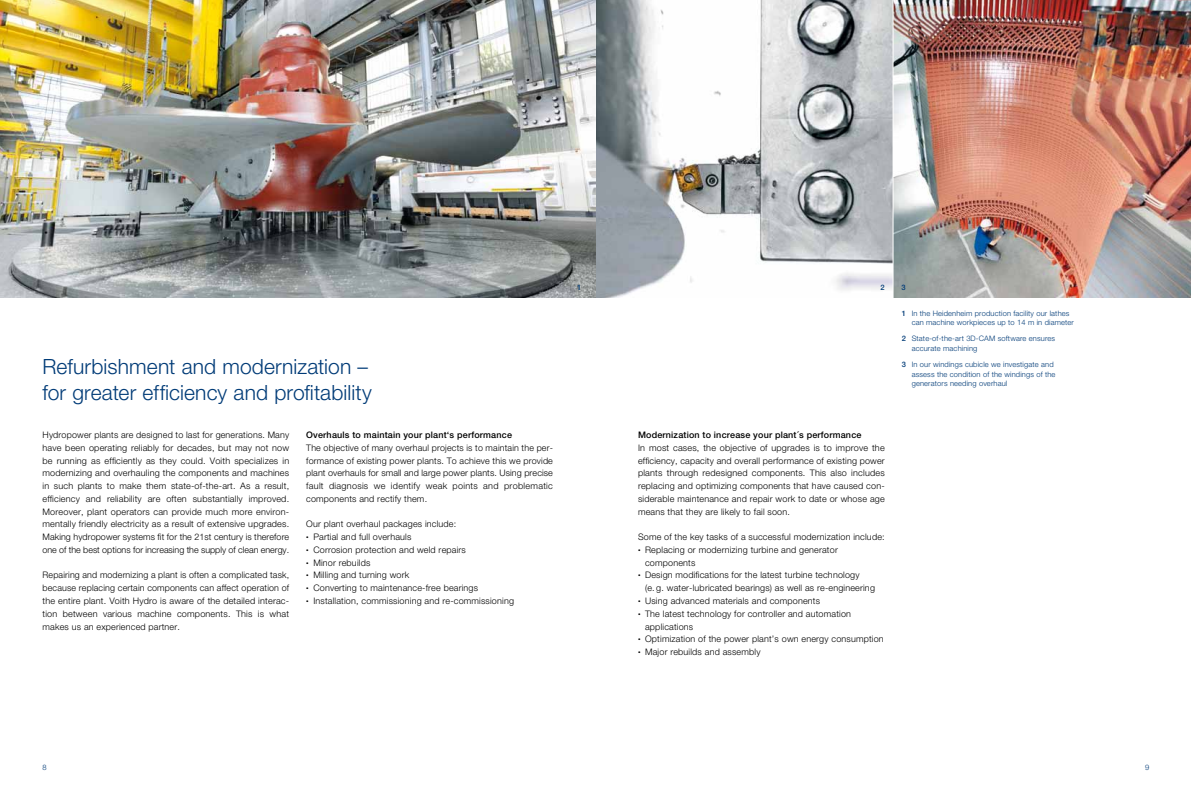
<style>
.page{position:relative;width:1191px;height:794px;background:#fff}
.page>*{position:absolute;margin:0;border:0;box-sizing:border-box;transform-origin:0 0}
.t1{font:300 21px/25.5px "Helvetica Neue LT Pro";letter-spacing:.005em;color:#003b77}
.t2{font:300 9px/12.8px "Helvetica Neue LT Pro";letter-spacing:.02em;color:#000;text-align:justify}
.t3{font:500 9px "Helvetica Neue LT Pro";letter-spacing:.02em;color:#000}
.t4{font:300 7.5px/9.6px "Helvetica Neue LT Pro";letter-spacing:.02em;color:#003b77}
.t5{font:500 7.5px "Helvetica Neue LT Pro";color:#003b77}
.s1{font-size:5px}
.s2{font-weight:500}
</style>
<div class="page">
<img style="left:0;top:0;width:1191px;height:298px">
<hr style="left:892px;top:0;width:1px;height:310px;background:#fff">
<h1 class="t1" style="left:43px;top:354px;width:331px">Refurbishment and modernization – for greater efficiency and profitability</h1>
<p class="t2" style="left:43px;top:428px;width:248px">Hydropower plants are designed to last for generations. Many have been operating reliably for decades, but may not now be running as efficiently as they could. Voith specializes in modernizing and overhauling the components and machines in such plants to make them state-of-the-art. As a result, efficiency and reliability are often substantially improved.<br>Moreover, plant operators can provide much more environ&shy;mentally friendly electricity as a result of extensive upgrades.<br>Making hydropower systems fit for the 21st century is therefore one of the best options for increasing the supply of clean energy.</p>
<p class="t2" style="left:43px;top:568px;width:248px">Repairing and modernizing a plant is often a complicated task, because replacing certain components can affect operation of the entire plant. Voith Hydro is aware of the detailed interac&shy;tion between various machine components. This is what makes us an experienced partner.</p>
<p class="t3" style="left:306px;top:429px;width:207px">Overhauls to maintain your plant‘s performance</p>
<p class="t2" style="left:306px;top:441px;width:248px">The objective of many overhaul projects is to maintain the per&shy;formance of existing power plants. To achieve this we provide plant overhauls for small and large power plants. Using precise fault diagnosis we identify weak points and problematic components and rectify them.</p>
<p class="t2" style="left:306px;top:517px;width:152px">Our plant overhaul packages include:</p>
<p class="t2" style="left:306px;top:530px;width:107px"><span class="s1">•</span> Partial and full overhauls</p>
<p class="t2" style="left:306px;top:543px;width:161px"><span class="s1">•</span> Corrosion protection and weld repairs</p>
<p class="t2" style="left:306px;top:556px;width:66px"><span class="s1">•</span> Minor rebuilds</p>
<p class="t2" style="left:306px;top:568px;width:105px"><span class="s1">•</span> Milling and turning work</p>
<p class="t2" style="left:306px;top:581px;width:173px"><span class="s1">•</span> Converting to maintenance-free bearings</p>
<p class="t2" style="left:306px;top:594px;width:209px"><span class="s1">•</span> Installation, commissioning and re-commissioning</p>
<p class="t5" style="left:577px;top:283px;width:6px">1</p>
<p class="t5" style="left:880px;top:283px;width:6px">2</p>
<p class="t5" style="left:901px;top:283px;width:6px">3</p>
<p class="t4" style="left:911px;top:308px;width:164px;text-indent:-10px"><span class="s2">1</span> In the Heidenheim production facility our lathes can machine workpieces up to 14 m in diameter</p>
<p class="t4" style="left:911px;top:334px;width:145px;text-indent:-10px"><span class="s2">2</span> State-of-the-art 3D-CAM software ensures accurate machining</p>
<p class="t4" style="left:911px;top:359px;width:145px;text-indent:-10px"><span class="s2">3</span> In our windings cubicle we investigate and assess the condition of the windings of the generators needing overhaul</p>
<p class="t3" style="left:638px;top:429px;width:225px">Modernization to increase your plant´s performance</p>
<p class="t2" style="left:638px;top:441px;width:248px">In most cases, the objective of upgrades is to improve the efficiency, capacity and overall performance of existing power plants through redesigned components. This also includes replacing and optimizing components that have caused con&shy;siderable maintenance and repair work to date or whose age means that they are likely to fail soon.</p>
<p class="t2" style="left:638px;top:530px;width:248px">Some of the key tasks of a successful modernization include:</p>
<p class="t2" style="left:645px;top:543px;width:194px;text-indent:-7px"><span class="s1">•</span> Replacing or modernizing turbine and generator components</p>
<p class="t2" style="left:645px;top:568px;width:231px;text-indent:-7px"><span class="s1">•</span> Design modifications for the latest turbine technology<br>(e. g. water-lubricated bearings) as well as re-engineering</p>
<p class="t2" style="left:638px;top:594px;width:183px"><span class="s1">•</span> Using advanced materials and components</p>
<p class="t2" style="left:645px;top:607px;width:207px;text-indent:-7px"><span class="s1">•</span> The latest technology for controller and automation applications</p>
<p class="t2" style="left:638px;top:632px;width:247px"><span class="s1">•</span> Optimization of the power plant’s own energy consumption</p>
<p class="t2" style="left:638px;top:645px;width:124px"><span class="s1">•</span> Major rebuilds and assembly</p>
<p class="t4" style="left:43px;top:762px;width:6px">8</p>
<p class="t4" style="left:1145px;top:762px;width:6px">9</p>
</div>
